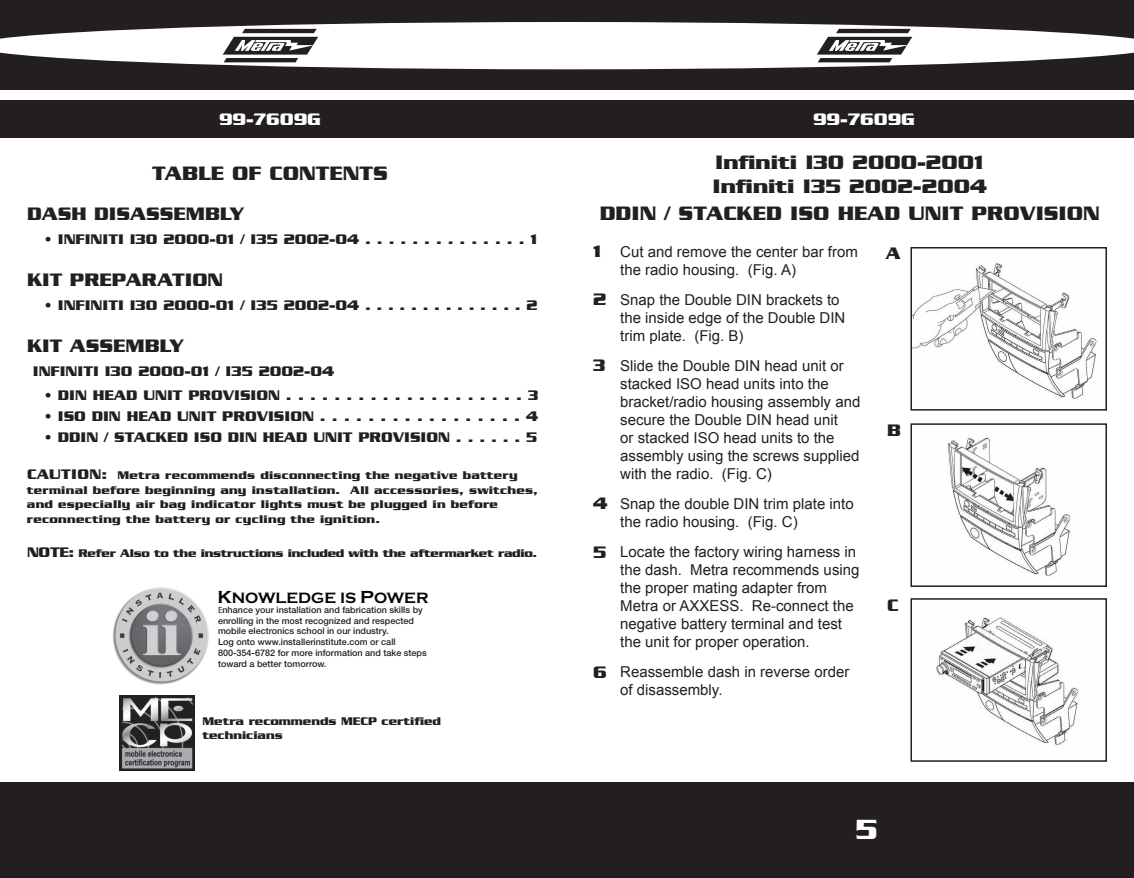
<style>
.page{position:relative;width:1134px;height:878px;background:#fff}
.page>*{position:absolute;margin:0;border:0;box-sizing:border-box;transform-origin:0 0}
.t1{font:700 30px "Serpentine";color:#fff}
.t2{font:700 21px/24px "Serpentine";color:#231f20}
.t3{font:700 19.5px "Serpentine";color:#231f20}
.t4{font:700 18px "Serpentine";letter-spacing:-.005em;color:#fff}
.t5{font:700 18px "Serpentine";color:#231f20}
.t6{font:700 15.45px "Copperplate Gothic";color:#050504}
.t7{font:15px/18px "Arial";color:#231f20}
.t8{font:700 15px "Serpentine";color:#231f20}
.t9{font:700 12px/14.4px "Serpentine";letter-spacing:.02em;color:#231f20}
.t10{font:700 12px "Serpentine";letter-spacing:-.02em;color:#231f20}
.t11{font:700 12px/14.4px "Serpentine";color:#231f20}
.t12{font:500 9px/10.8px "Helvetica Neue";color:#231f20}
.s1{font-size:15px}
.s2{font-size:18px}
.s3{font-family:"Myriad";font-weight:400}
</style>
<div class="page">
<div style="left:0;top:782px;width:1134px;height:96px;background:#231f20"></div>
<div style="left:0;top:0;width:1134px;height:89px;background:#231f20"></div>
<svg style="left:0;top:22px;width:1134px;height:47px;fill:#fff"></svg>
<div style="left:0;top:100px;width:1134px;height:37px;background:#231f20"></div>
<svg style="left:817px;top:29px;width:95px;height:33px"></svg>
<svg style="left:223px;top:29px;width:95px;height:33px"></svg>
<img style="left:112px;top:587px;width:97px;height:98px">
<img style="left:120px;top:695px;width:75px;height:75px">
<img style="left:913px;top:263px;width:184px;height:136px">
<div style="left:910px;top:247px;width:197px;height:163px;border:2px solid #231f20"></div>
<img style="left:948px;top:437px;width:123px;height:140px">
<div style="left:910px;top:423px;width:197px;height:164px;border:2px solid #231f20"></div>
<img style="left:936px;top:617px;width:143px;height:129px">
<div style="left:910px;top:598px;width:197px;height:163px;border:2px solid #231f20"></div>
<p class="t4" style="left:219px;top:109px;width:103px">99-7609G</p>
<p class="t4" style="left:813px;top:109px;width:103px">99-7609G</p>
<h2 class="t2" style="left:152px;top:161px;width:237px">TABLE OF CONTENTS</h2>
<h3 class="t3" style="left:27px;top:202px;width:219px">DASH DISASSEMBLY</h3>
<p class="t8" style="left:45px;top:230px;width:495px">• INFINITI I30 2000-01 / I35 2002-04 . . . . . . . . . . . . . . 1</p>
<h3 class="t3" style="left:27px;top:268px;width:198px">KIT PREPARATION</h3>
<p class="t8" style="left:45px;top:296px;width:495px">• INFINITI I30 2000-01 / I35 2002-04 . . . . . . . . . . . . . . 2</p>
<h3 class="t3" style="left:27px;top:334px;width:159px">KIT ASSEMBLY</h3>
<p class="t8" style="left:33px;top:362px;width:303px">INFINITI I30 2000-01 / I35 2002-04</p>
<p class="t8" style="left:45px;top:386px;width:495px">• DIN HEAD UNIT PROVISION . . . . . . . . . . . . . . . . . . . . 3</p>
<p class="t8" style="left:45px;top:407px;width:495px">• ISO DIN HEAD UNIT PROVISION . . . . . . . . . . . . . . . . . 4</p>
<p class="t8" style="left:45px;top:428px;width:494px">• DDIN / STACKED ISO DIN HEAD UNIT PROVISION . . . . . . 5</p>
<p class="t9" style="left:27px;top:468px;width:512px"><span class="s1">CAUTION:</span> Metra recommends disconnecting the negative battery terminal before beginning any installation. All accessories, switches, and especially air bag indicator lights must be plugged in before reconnecting the battery or cycling the ignition.</p>
<p class="t10" style="left:27px;top:545px;width:512px"><span class="s1">NOTE:</span> Refer Also to the instructions included with the aftermarket radio.</p>
<p class="t6" style="left:217px;top:589px;width:213px"><span class="s2">K</span>NOWLEDGE IS <span class="s2">P</span>OWER</p>
<p class="t12" style="left:218px;top:604px;width:210px"><span class="s3">E</span>nhance your installation and fabrication skills by enrolling in the most recognized and respected mobile electronics school in our industry.<br>Log onto www.installerinstitute.com or call 800-354-6782 for more information and take steps toward a better tomorrow.</p>
<p class="t11" style="left:202px;top:713px;width:240px">Metra recommends MECP certified technicians</p>
<h2 class="t2" style="left:713px;top:149px;width:276px">Infiniti I30 2000-2001<br>Infiniti I35 2002-2004</h2>
<h2 class="t2" style="left:600px;top:200px;width:502px">DDIN / STACKED ISO HEAD UNIT PROVISION</h2>
<p class="t7" style="left:620px;top:243px;width:239px">Cut and remove the center bar from the radio housing. (Fig. A)</p>
<p class="t7" style="left:620px;top:291px;width:227px">Snap the Double DIN brackets to the inside edge of the Double DIN trim plate. (Fig. B)</p>
<p class="t7" style="left:620px;top:357px;width:242px">Slide the Double DIN head unit or stacked ISO head units into the bracket/radio housing assembly and secure the Double DIN head unit<br>or stacked ISO head units to the assembly using the screws supplied with the radio. (Fig. C)</p>
<p class="t7" style="left:620px;top:495px;width:235px">Snap the double DIN trim plate into the radio housing. (Fig. C)</p>
<p class="t7" style="left:620px;top:543px;width:241px">Locate the factory wiring harness in the dash. Metra recommends using the proper mating adapter from Metra or AXXESS. Re-connect the negative battery terminal and test the unit for proper operation.</p>
<p class="t7" style="left:620px;top:663px;width:231px">Reassemble dash in reverse order of disassembly.</p>
<p class="t5" style="left:593px;top:241px;width:10px">1</p>
<p class="t5" style="left:593px;top:289px;width:15px">2</p>
<p class="t5" style="left:886px;top:243px;width:16px">A</p>
<p class="t5" style="left:593px;top:355px;width:14px">3</p>
<p class="t5" style="left:887px;top:419px;width:15px">B</p>
<p class="t5" style="left:593px;top:493px;width:16px">4</p>
<p class="t5" style="left:593px;top:542px;width:15px">5</p>
<p class="t5" style="left:887px;top:595px;width:13px">C</p>
<p class="t5" style="left:593px;top:662px;width:15px">6</p>
<h1 class="t1" style="left:855px;top:811px;width:24px">5</h1>
</div>
